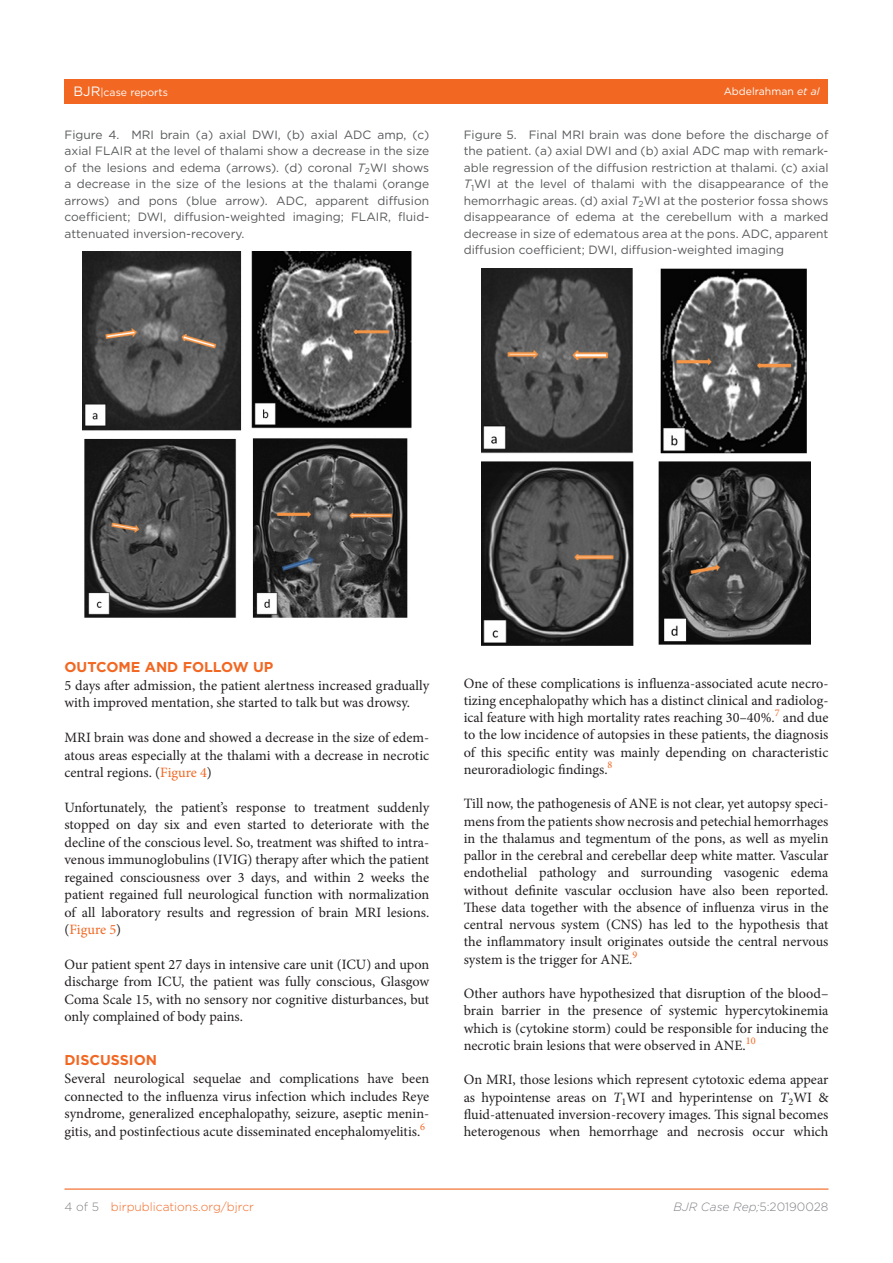
<style>
.page{position:relative;width:893px;height:1263px;background:#fff}
.page>*{position:absolute;margin:0;border:0;box-sizing:border-box;transform-origin:0 0}
.t1{font:14.25px/17.2px "Minion Pro";color:#231f20;text-align:justify}
.t2{font:700 14.25px "Gotham";color:#f26722}
.t3{font:12px/16.5px "Gotham";color:#57585a;text-align:justify}
.t4{font:300 12px "Gotham";color:#f26722}
.t5{font:italic 300 12px "Gotham";color:#808285}
.t6{font:10.5px "Gotham";color:#fff}
.s1{font-size:13.5px}
.s2{font-style:italic}
.s3{color:#f26722}
.s4{color:#808285}
.s5{font-style:normal}
</style>
<div class="page">
<hr style="left:64px;top:1188px;width:764px;height:2px;background:#f26722">
<div style="left:64px;top:79px;width:764px;height:24px;background:#f26722"></div>
<img style="left:83px;top:252px;width:328px;height:365px">
<img style="left:482px;top:268px;width:328px;height:377px">
<p class="t6" style="left:74px;top:85px;width:96px"><span class="s1">BJR</span>|case reports</p>
<p class="t6" style="left:724px;top:85px;width:97px">Abdelrahman <span class="s2">et al</span></p>
<p class="t3" style="left:64px;top:126px;width:366px">Figure 4. MRI brain (a) axial DWI, (b) axial ADC amp, (c) axial FLAIR at the level of thalami show a decrease in the size of the lesions and edema (arrows). (d) coronal <span class="s2">T</span><sub>2</sub>WI shows a decrease in the size of the lesions at the thalami (orange arrows) and pons (blue arrow). ADC, apparent diffusion coefficient; DWI, diffusion-weighted imaging; FLAIR, fluid&shy;attenuated inversion-recovery.</p>
<p class="t3" style="left:464px;top:126px;width:366px">Figure 5. Final MRI brain was done before the discharge of the patient. (a) axial DWI and (b) axial ADC map with remark&shy;able regression of the diffusion restriction at thalami. (c) axial <span class="s2">T</span><sub>1</sub>WI at the level of thalami with the disappearance of the hemorrhagic areas. (d) axial <span class="s2">T</span><sub>2</sub>WI at the posterior fossa shows disappearance of edema at the cerebellum with a marked decrease in size of edematous area at the pons. ADC, apparent diffusion coefficient; DWI, diffusion-weighted imaging</p>
<p class="t2" style="left:64px;top:657px;width:210px">OUTCOME AN D FOLLOW UP</p>
<p class="t1" style="left:64px;top:677px;width:366px">5 days after admission, the patient alertness increased gradually with improved mentation, she started to talk but was drowsy.</p>
<p class="t1" style="left:64px;top:729px;width:366px">MRI brain was done and showed a decrease in the size of edem&shy;atous areas especially at the thalami with a decrease in necrotic central regions. (<span class="s3">Figure 4</span>)</p>
<p class="t1" style="left:64px;top:798px;width:366px">Unfortunately, the patient’s response to treatment suddenly stopped on day six and even started to deteriorate with the decline of the conscious level. So, treatment was shifted to intra&shy;venous immunoglobulins (IVIG) therapy after which the patient regained consciousness over 3 days, and within 2 weeks the patient regained full neurological function with normalization of all laboratory results and regression of brain MRI lesions. (<span class="s3">Figure 5</span>)</p>
<p class="t1" style="left:64px;top:956px;width:366px">Our patient spent 27 days in intensive care unit (ICU) and upon discharge from ICU, the patient was fully conscious, Glasgow Coma Scale 15, with no sensory nor cognitive disturbances, but only complained of body pains.</p>
<p class="t2" style="left:64px;top:1050px;width:92px">DISCUSSION</p>
<p class="t1" style="left:64px;top:1070px;width:366px">Several neurological sequelae and complications have been connected to the influenza virus infection which includes Reye syndrome, generalized encephalopathy, seizure, aseptic menin&shy;gitis, and postinfectious acute disseminated encephalomyelitis.<sup>6</sup></p>
<p class="t1" style="left:464px;top:674px;width:366px">One of these complications is influenza-associated acute necro&shy;tizing encephalopathy which has a distinct clinical and radiolog&shy;ical feature with high mortality rates reaching 30–40%.<sup>7</sup> and due to the low incidence of autopsies in these patients, the diagnosis of this specific entity was mainly depending on characteristic neuroradiologic findings.<sup>8</sup></p>
<p class="t1" style="left:464px;top:795px;width:366px">Till now, the pathogenesis of ANE is not clear, yet autopsy speci&shy;mens from the patients show necrosis and petechial hemorrhages in the thalamus and tegmentum of the pons, as well as myelin pallor in the cerebral and cerebellar deep white matter. Vascular endothelial pathology and surrounding vasogenic edema without definite vascular occlusion have also been reported.<br>These data together with the absence of influenza virus in the central nervous system (CNS) has led to the hypothesis that the inflammatory insult originates outside the central nervous system is the trigger for ANE.<sup>9</sup></p>
<p class="t1" style="left:464px;top:985px;width:366px">Other authors have hypothesized that disruption of the blood– brain barrier in the presence of systemic hypercytokinemia which is (cytokine storm) could be responsible for inducing the necrotic brain lesions that were observed in ANE.<sup>10</sup></p>
<p class="t1" style="left:464px;top:1071px;width:366px">On MRI, those lesions which represent cytotoxic edema appear as hypointense areas on <span class="s2">T</span><sub>1</sub>WI and hyperintense on <span class="s2">T</span><sub>2</sub>WI &amp; fluid-attenuated inversion-recovery images. This signal becomes heterogenous when hemorrhage and necrosis occur which</p>
<p class="t4" style="left:64px;top:1199px;width:191px"><span class="s4">4 of 5</span> birpublications.org/bjrcr</p>
<p class="t5" style="left:674px;top:1199px;width:156px">BJR Case Rep;<span class="s5">5:20190028</span></p>
</div>
